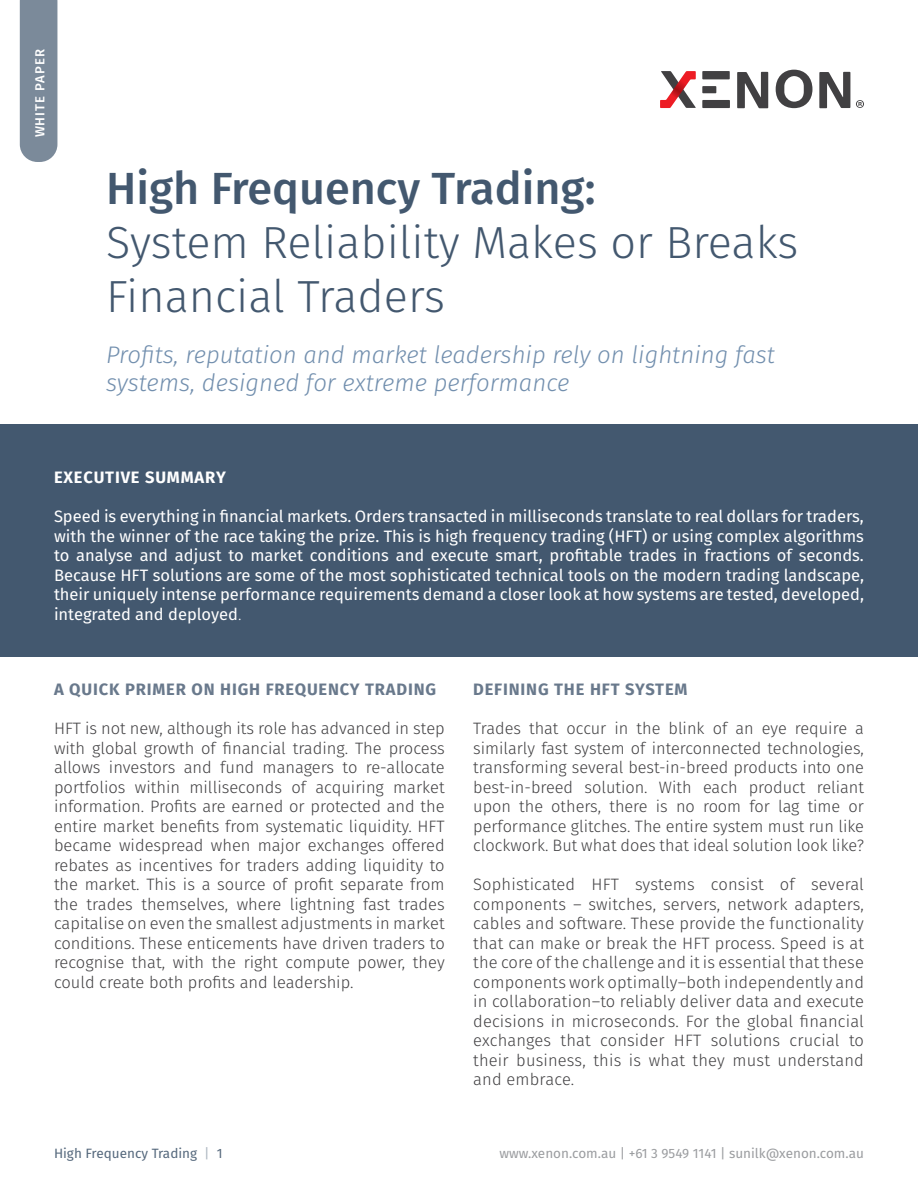
<style>
.page{position:relative;width:918px;height:1188px;background:#fff}
.page>*{position:absolute;margin:0;border:0;box-sizing:border-box;transform-origin:0 0}
.t1{font:300 45px/54px "Fira Sans";color:#43586f}
.t2{font:500 45px "Fira Sans";color:#43586f}
.t3{font:italic 300 24px/28.8px "Fira Sans";color:#728fae}
.t4{font:300 16.5px/19.5px "Fira Sans";color:#414042;text-align:justify}
.t5{font:16.5px/19.5px "Fira Sans";color:#fff;text-align:justify}
.t6{font:700 16.5px "Fira Sans";letter-spacing:.05em;color:#69798c}
.t7{font:700 16.5px "Fira Sans";letter-spacing:.05em;color:#fff}
.t8{font:13.5px "Fira Sans";color:#9b9da0}
.t9{font:13.5px "Fira Sans";color:#56697d}
.t10{font:500 13.05px "Fira Sans";letter-spacing:.075em;color:#fff}
.s1{font-weight:300}
.s2{color:#acb6c0}
</style>
<div class="page">
<div style="left:0;top:425px;width:918px;height:232px;background:#43586f"></div>
<div style="left:20px;top:0;width:37px;height:162px;background:#7b8a9a"></div>
<svg style="left:660px;top:71px;width:36px;height:37px"></svg>
<svg style="left:702px;top:71px;width:28px;height:8px"></svg>
<svg style="left:702px;top:86px;width:14px;height:7px"></svg>
<svg style="left:702px;top:100px;width:28px;height:8px"></svg>
<svg style="left:737px;top:72px;width:31px;height:36px"></svg>
<svg style="left:819px;top:72px;width:31px;height:36px"></svg>
<svg style="left:776px;top:70px;width:36px;height:38px"></svg>
<svg style="left:856px;top:100px;width:8px;height:8px"></svg>
<p class="t10" style="left:29px;top:137px;width:90px;rotate:-90deg">WHITE PAPER</p>
<h1 class="t2" style="left:106px;top:152px;width:491px">High Frequency Trading:</h1>
<h1 class="t1" style="left:106px;top:215px;width:694px">System Reliability Makes or Breaks<br>Financial Traders</h1>
<h2 class="t3" style="left:106px;top:340px;width:670px">Profits, reputation and market leadership rely on lightning fast systems, designed for extreme performance</h2>
<p class="t7" style="left:54px;top:463px;width:173px">EXECUTIVE SUMMARY</p>
<p class="t5" style="left:54px;top:506px;width:812px">Speed is everything in financial markets. Orders transacted in milliseconds translate to real dollars for traders, with the winner of the race taking the prize. This is high frequency trading (HFT) or using complex algorithms to analyse and adjust to market conditions and execute smart, profitable trades in fractions of seconds.<br>Because HFT solutions are some of the most sophisticated technical tools on the modern trading landscape, their uniquely intense performance requirements demand a closer look at how systems are tested, developed, integrated and deployed<span class="s1">.</span></p>
<p class="t6" style="left:54px;top:676px;width:384px">A QUICK PRIMER ON HIGH FREQUENCY TRADING</p>
<p class="t4" style="left:54px;top:719px;width:392px">HFT is not new, although its role has advanced in step with global growth of financial trading. The process allows investors and fund managers to re-allocate portfolios within milliseconds of acquiring market information. Profits are earned or protected and the entire market benefits from systematic liquidity. HFT became widespread when major exchanges offered rebates as incentives for traders adding liquidity to the market. This is a source of profit separate from the trades themselves, where lightning fast trades capitalise on even the smallest adjustments in market conditions. These enticements have driven traders to recognise that, with the right compute power, they could create both profits and leadership.</p>
<p class="t6" style="left:473px;top:676px;width:216px">DEFINING THE HFT SYSTEM</p>
<p class="t4" style="left:473px;top:719px;width:392px">Trades that occur in the blink of an eye require a similarly fast system of interconnected technologies, transforming several best-in-breed products into one best-in-breed solution. With each product reliant upon the others, there is no room for lag time or performance glitches. The entire system must run like clockwork. But what does that ideal solution look like?</p>
<p class="t4" style="left:473px;top:875px;width:392px">Sophisticated HFT systems consist of several components – switches, servers, network adapters, cables and software. These provide the functionality that can make or break the HFT process. Speed is at the core of the challenge and it is essential that these components work optimally–both independently and in collaboration–to reliably deliver data and execute decisions in microseconds. For the global financial exchanges that consider HFT solutions crucial to their business, this is what they must understand and embrace.</p>
<p class="t9" style="left:54px;top:1143px;width:170px">High Frequency Trading <span class="s2">|</span> 1</p>
<p class="t8" style="left:500px;top:1143px;width:366px">www.xenon.com.au | +61 3 9549 1141 | sunilk@xenon.com.au</p>
</div>
